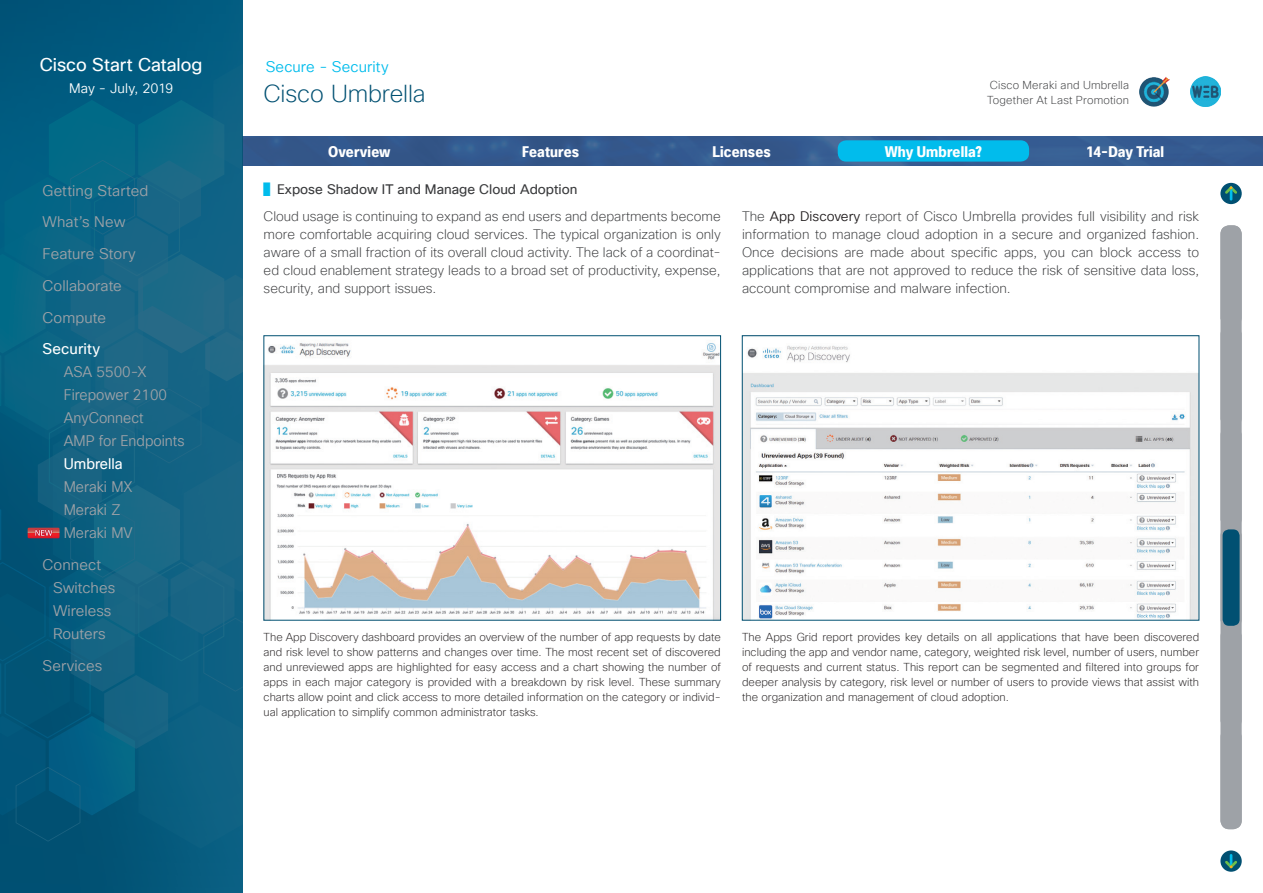
<style>
.page{position:relative;width:1263px;height:893px;background:#fff}
.page>*{position:absolute;margin:0;border:0;box-sizing:border-box;transform-origin:0 0}
.t1{font:200 24px "Cisco Sans TT";letter-spacing:-.005em;color:#015072}
.t2{font:18px "Cisco Sans TT";letter-spacing:-.005em;color:#fff}
.t3{font:15px/31.7px "Cisco Sans TT Light";color:#9ea2a7}
.t4{font:15px/23px "Cisco Sans TT Light";color:#9ea2a7;scale:.95 1}
.t5{font:700 condensed 15px "Cisco Sans TT";letter-spacing:.01em;color:#fff}
.t6{font:15px "Cisco Sans TT Light";letter-spacing:.005em;color:#01bcec}
.t7{font:15px "Cisco Sans TT";color:#fff}
.t8{font:15px "Cisco Sans TT";color:#fff;scale:.95 1}
.t9{font:200 13.5px/18px "Cisco Sans TT";color:#393a3c;text-align:justify}
.t10{font:13.5px "Cisco Sans TT Light";letter-spacing:.005em;color:#fff}
.t11{font:200 11.25px/15px "Cisco Sans TT";color:#231f20;text-align:justify}
.t12{font:200 11.25px/15px "Cisco Sans TT";letter-spacing:.015em;color:#393a3c}
.s1{font-family:"Cisco Sans JPN Light";font-weight:400;color:#01bcec}
.s2{font-weight:400}
.s3{font-family:"Cisco Sans TT Light";font-weight:400;color:#231f20}
</style>
<div class="page">
<div style="left:242px;top:136px;width:1021px;height:30px;background:#355b8f"></div>
<div style="left:0;top:0;width:242px;height:893px;background:#00577c"></div>
<svg style="left:0;top:64px;width:242px;height:785px"></svg>
<div style="left:838px;top:140px;width:191px;height:22px;background:#01bcec;border-radius:9px"></div>
<img style="left:1191px;top:77px;width:29px;height:29px">
<img style="left:1140px;top:77px;width:29px;height:29px">
<img style="left:266px;top:343px;width:453px;height:275px">
<div style="left:264px;top:335px;width:457px;height:285px;border:1px solid #015072"></div>
<img style="left:744px;top:345px;width:453px;height:273px">
<div style="left:742px;top:335px;width:457px;height:285px;border:1px solid #015072"></div>
<div style="left:1221px;top:226px;width:20px;height:99px;background:#9ea2a7;border-radius:7px"></div>
<div style="left:1220px;top:225px;width:22px;height:101px;border:2px solid #9ea2a7;border-radius:7px"></div>
<div style="left:1221px;top:730px;width:20px;height:98px;background:#9ea2a7;border-radius:7px"></div>
<div style="left:1220px;top:729px;width:22px;height:100px;border:2px solid #9ea2a7;border-radius:7px"></div>
<div style="left:1221px;top:629px;width:20px;height:98px;background:#9ea2a7;border-radius:7px"></div>
<div style="left:1220px;top:628px;width:22px;height:101px;border:2px solid #9ea2a7;border-radius:7px"></div>
<div style="left:1221px;top:528px;width:20px;height:99px;background:#015072;border-radius:7px"></div>
<div style="left:1220px;top:527px;width:22px;height:101px;border:2px solid #9ea2a7;border-radius:7px"></div>
<div style="left:1221px;top:428px;width:20px;height:98px;background:#9ea2a7;border-radius:7px"></div>
<div style="left:1220px;top:427px;width:22px;height:100px;border:2px solid #9ea2a7;border-radius:7px"></div>
<div style="left:1221px;top:327px;width:20px;height:99px;background:#9ea2a7;border-radius:7px"></div>
<div style="left:1220px;top:326px;width:22px;height:101px;border:2px solid #9ea2a7;border-radius:7px"></div>
<svg style="left:1220px;top:850px;width:22px;height:22px"></svg>
<svg style="left:1225px;top:854px;width:12px;height:14px"></svg>
<svg style="left:1220px;top:183px;width:22px;height:21px"></svg>
<svg style="left:1225px;top:186px;width:12px;height:15px"></svg>
<h2 class="t2" style="left:40px;top:53px;width:164px">Cisco Start Catalog</h2>
<p class="t10" style="left:69px;top:79px;width:106px">May - July, 2019</p>
<h3 class="t3" style="left:43px;top:175px;width:107px">Getting Started<br>What’s New<br>Feature Story<br>Collaborate<br>Compute</h3>
<h3 class="t7" style="left:43px;top:339px;width:59px">Security</h3>
<h3 class="t4" style="left:64px;top:361px;width:129px">ASA 5500-X<br>Firepower 2100<br>AnyConnect<br>AMP for Endpoints</h3>
<h3 class="t8" style="left:64px;top:454px;width:64px">Umbrella</h3>
<h3 class="t4" style="left:64px;top:476px;width:74px">Meraki MX<br>Meraki Z<br>Meraki MV</h3>
<h3 class="t3" style="left:53px;top:554px;width:64px;line-height:23px;text-indent:-11px">Connect<br>Switches<br>Wireless<br>Routers</h3>
<h3 class="t3" style="left:43px;top:650px;width:62px">Services</h3>
<h3 class="t6" style="left:266px;top:57px;width:124px">Secure - Security</h3>
<h1 class="t1" style="left:264px;top:78px;width:163px">Cisco Umbrella</h1>
<p class="t12" style="left:987px;top:78px;width:143px">Cisco Meraki and Umbrella<br>Together At Last Promotion</p>
<h3 class="t5" style="left:328px;top:142px;width:64px">Overview</h3>
<h3 class="t5" style="left:522px;top:142px;width:59px">Features</h3>
<h3 class="t5" style="left:712px;top:142px;width:60px">Licenses</h3>
<h3 class="t5" style="left:885px;top:142px;width:99px">Why Umbrella?</h3>
<h3 class="t5" style="left:1085px;top:142px;width:80px">14-Day Trial</h3>
<p class="t9" style="left:264px;top:177px;width:459px;line-height:26.5px"><span class="s1">▌</span><span class="s2">Expose Shadow IT and Manage Cloud Adoption<br></span>Cloud usage is continuing to expand as end users and departments become</p>
<p class="t9" style="left:264px;top:226px;width:459px">more comfortable acquiring cloud services. The typical organization is only aware of a small fraction of its overall cloud activity. The lack of a coordinat&shy;ed cloud enablement strategy leads to a broad set of productivity, expense, security, and support issues.</p>
<p class="t9" style="left:742px;top:208px;width:459px">The <span class="s3">App Discovery</span> report of Cisco Umbrella provides full visibility and risk information to manage cloud adoption in a secure and organized fashion.<br>Once decisions are made about specific apps, you can block access to applications that are not approved to reduce the risk of sensitive data loss, account compromise and malware infection.</p>
<p class="t11" style="left:264px;top:630px;width:459px">The App Discovery dashboard provides an overview of the number of app requests by date and risk level to show patterns and changes over time. The most recent set of discovered and unreviewed apps are highlighted for easy access and a chart showing the number of apps in each major category is provided with a breakdown by risk level. These summary charts allow point and click access to more detailed information on the category or individ&shy;ual application to simplify common administrator tasks.</p>
<p class="t11" style="left:742px;top:630px;width:459px">The Apps Grid report provides key details on all applications that have been discovered including the app and vendor name, category, weighted risk level, number of users, number of requests and current status. This report can be segmented and filtered into groups for deeper analysis by category, risk level or number of users to provide views that assist with the organization and management of cloud adoption.</p>
</div>
